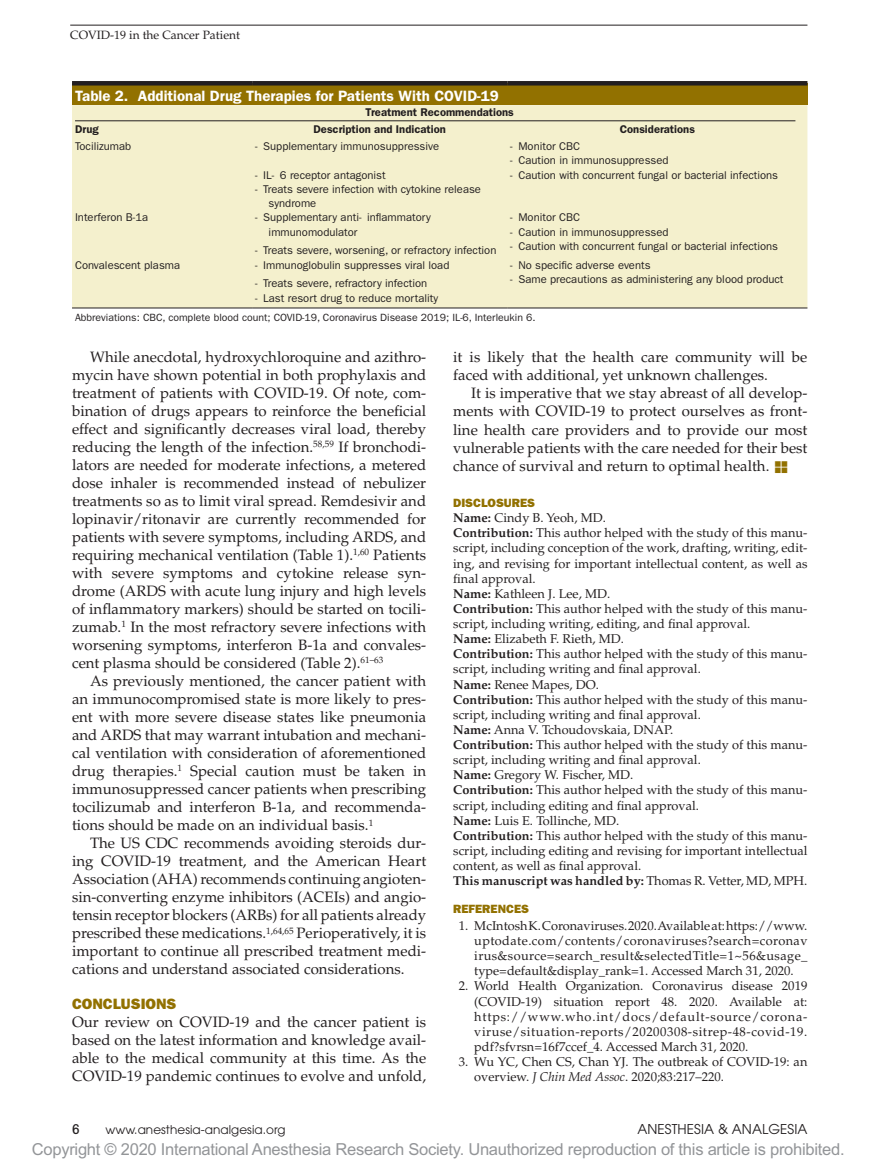
<style>
.page{position:relative;width:878px;height:1175px;background:#fff}
.page>*{position:absolute;margin:0;border:0;box-sizing:border-box;transform-origin:0 0}
.t1{font:16.5px "Arial MT Std";letter-spacing:-.015em;color:#939598}
.t2{font:15px/18px "Palatino LT Std";color:#231f20;text-align:justify}
.t3{font:600 15px "ITC Franklin Gothic Std";color:#fff}
.t4{font:15px "ITC Franklin Gothic Std Hvy";color:#927100}
.t5{font:13.5px "Avant Garde";letter-spacing:.005em;color:#231f20}
.t6{font:500 condensed 13.5px "Avant Garde";color:#231f20}
.t7{font:12.75px/15.1px "Palatino LT Std";color:#231f20}
.t8{font:12px "Avant Garde";letter-spacing:.005em;color:#231f20}
.t9{font:12px "Palatino LT Std";color:#231f20}
.t10{font:12px "ITC Franklin Gothic Std Hvy";color:#927100}
.t11{font:11.25px/14.2px "ITC Franklin Gothic Std";color:#231f20}
.t12{font:600 11.25px "ITC Franklin Gothic Std";color:#231f20}
.t13{font:10.5px "ITC Franklin Gothic Std";color:#231f20}
.s1{font-weight:700}
.s2{font-style:italic}
</style>
<div class="page">
<hr style="left:70px;top:25px;width:737px;height:1px;background:#231f20">
<div style="left:72px;top:83px;width:735px;height:22px;background:#927100"></div>
<div style="left:72px;top:105px;width:735px;height:202px;background:#f4f0cd"></div>
<div style="left:72px;top:81px;width:180px;height:5px;background:#231f20"></div>
<div style="left:252px;top:81px;width:255px;height:5px;background:#231f20"></div>
<div style="left:507px;top:81px;width:300px;height:5px;background:#231f20"></div>
<hr style="left:72px;top:307px;width:180px;height:1px;background:#231f20">
<hr style="left:252px;top:307px;width:255px;height:1px;background:#231f20">
<hr style="left:507px;top:307px;width:300px;height:1px;background:#231f20">
<hr style="left:75px;top:120px;width:720px;height:1px;background:#231f20">
<p class="t9" style="left:70px;top:28px;width:171px">COVID-19 in the Cancer Patient</p>
<p class="t3" style="left:75px;top:87px;width:425px">Table 2. Additional Drug Therapies for Patients With COVID-19</p>
<p class="t12" style="left:365px;top:105px;width:150px">Treatment Recommendations</p>
<p class="t12" style="left:75px;top:123px;width:25px">Drug</p>
<p class="t12" style="left:313px;top:123px;width:134px">Description and Indication</p>
<p class="t12" style="left:619px;top:123px;width:77px">Considerations</p>
<p class="t11" style="left:75px;top:139px;width:58px">Tocilizumab</p>
<p class="t11" style="left:255px;top:139px;width:185px">- Supplementary immunosuppressive</p>
<p class="t11" style="left:510px;top:139px;width:71px">- Monitor CBC</p>
<p class="t11" style="left:510px;top:153px;width:160px">- Caution in immunosuppressed</p>
<p class="t11" style="left:255px;top:168px;width:132px">- IL- 6 receptor antagonist</p>
<p class="t11" style="left:510px;top:168px;width:269px">- Caution with concurrent fungal or bacterial infections</p>
<p class="t11" style="left:269px;top:182px;width:214px;text-indent:-14px">- Treats severe infection with cytokine release syndrome</p>
<p class="t11" style="left:75px;top:210px;width:75px">Interferon B-1a</p>
<p class="t11" style="left:269px;top:210px;width:163px;text-indent:-14px">- Supplementary anti- inflammatory immunomodulator</p>
<p class="t11" style="left:510px;top:210px;width:71px">- Monitor CBC</p>
<p class="t11" style="left:510px;top:225px;width:160px">- Caution in immunosuppressed</p>
<p class="t11" style="left:510px;top:239px;width:269px">- Caution with concurrent fungal or bacterial infections</p>
<p class="t11" style="left:255px;top:243px;width:243px">- Treats severe, worsening, or refractory infection</p>
<p class="t11" style="left:75px;top:258px;width:107px">Convalescent plasma</p>
<p class="t11" style="left:255px;top:258px;width:196px">- Immunoglobulin suppresses viral load</p>
<p class="t11" style="left:510px;top:258px;width:142px">- No specific adverse events</p>
<p class="t11" style="left:510px;top:272px;width:275px">- Same precautions as administering any blood product</p>
<p class="t11" style="left:255px;top:276px;width:174px">- Treats severe, refractory infection</p>
<p class="t11" style="left:255px;top:291px;width:184px">- Last resort drug to reduce mortality</p>
<p class="t13" style="left:75px;top:311px;width:462px">Abbreviations: CBC, complete blood count; COVID-19, Coronavirus Disease 2019; IL-6, Interleukin 6.</p>
<p class="t2" style="left:72px;top:348px;width:356px;text-indent:18px">While anecdotal, hydroxychloroquine and azithro&shy;mycin have shown potential in both prophylaxis and treatment of patients with COVID-19. Of note, com&shy;bination of drugs appears to reinforce the beneficial effect and significantly decreases viral load, thereby reducing the length of the infection.<sup>58,59</sup> If bronchodi&shy;lators are needed for moderate infections, a metered dose inhaler is recommended instead of nebulizer treatments so as to limit viral spread. Remdesivir and lopinavir/ritonavir are currently recommended for patients with severe symptoms, including ARDS, and requiring mechanical ventilation (Table 1).<sup>1,60</sup> Patients with severe symptoms and cytokine release syn&shy;drome (ARDS with acute lung injury and high levels of inflammatory markers) should be started on tocili&shy;zumab.<sup>1</sup> In the most refractory severe infections with worsening symptoms, interferon B-1a and convales&shy;cent plasma should be considered (Table 2).<sup>61–63</sup></p>
<p class="t2" style="left:72px;top:672px;width:356px;text-indent:18px">As previously mentioned, the cancer patient with an immunocompromised state is more likely to pres&shy;ent with more severe disease states like pneumonia and ARDS that may warrant intubation and mechani&shy;cal ventilation with consideration of aforementioned drug therapies.<sup>1</sup> Special caution must be taken in immunosuppressed cancer patients when prescribing tocilizumab and interferon B-1a, and recommenda&shy;tions should be made on an individual basis.<sup>1</sup></p>
<p class="t2" style="left:72px;top:834px;width:356px;text-indent:18px">The US CDC recommends avoiding steroids dur&shy;ing COVID-19 treatment, and the American Heart Association (AHA) recommends continuing angioten&shy;sin-converting enzyme inhibitors (ACEIs) and angio&shy;tensin receptor blockers (ARBs) for all patients already prescribed these medications.<sup>1,64,65</sup> Perioperatively, it is important to continue all prescribed treatment medi&shy;cations and understand associated considerations.</p>
<p class="t4" style="left:72px;top:994px;width:106px">CONCLUSIONS</p>
<p class="t2" style="left:72px;top:1013px;width:356px">Our review on COVID-19 and the cancer patient is based on the latest information and knowledge avail&shy;able to the medical community at this time. As the COVID-19 pandemic continues to evolve and unfold,</p>
<p class="t2" style="left:453px;top:348px;width:356px">it is likely that the health care community will be faced with additional, yet unknown challenges.</p>
<p class="t2" style="left:453px;top:384px;width:356px;text-indent:18px">It is imperative that we stay abreast of all develop&shy;ments with COVID-19 to protect ourselves as front&shy;line health care providers and to provide our most vulnerable patients with the care needed for their best chance of survival and return to optimal health.</p>
<p class="t10" style="left:453px;top:496px;width:83px">DISCLOSURES</p>
<p class="t7" style="left:453px;top:510px;width:356px"><span class="s1">Name:</span> Cindy B. Yeoh, MD.<br><span class="s1">Contribution:</span> This author helped with the study of this manu&shy;script, including conception of the work, drafting, writing, edit&shy;ing, and revising for important intellectual content, as well as final approval.<br><span class="s1">Name:</span> Kathleen J. Lee, MD.<br><span class="s1">Contribution:</span> This author helped with the study of this manu&shy;script, including writing, editing, and final approval.<br><span class="s1">Name:</span> Elizabeth F. Rieth, MD.<br><span class="s1">Contribution:</span> This author helped with the study of this manu&shy;script, including writing and final approval.<br><span class="s1">Name:</span> Renee Mapes, DO.<br><span class="s1">Contribution:</span> This author helped with the study of this manu&shy;script, including writing and final approval.<br><span class="s1">Name:</span> Anna V. Tchoudovskaia, DNAP.<br><span class="s1">Contribution:</span> This author helped with the study of this manu&shy;script, including writing and final approval.<br><span class="s1">Name:</span> Gregory W. Fischer, MD.<br><span class="s1">Contribution:</span> This author helped with the study of this manu&shy;script, including editing and final approval.<br><span class="s1">Name:</span> Luis E. Tollinche, MD.<br><span class="s1">Contribution:</span> This author helped with the study of this manu&shy;script, including editing and revising for important intellectual content, as well as final approval.<br><span class="s1">This manuscript was handled by:</span> Thomas R. Vetter, MD, MPH.</p>
<p class="t10" style="left:453px;top:901px;width:77px">REFERENCES</p>
<p class="t7" style="left:474px;top:918px;width:335px;text-align:justify;text-indent:-16px">1. McIntosh K. Coronaviruses. 2020. Available at: https://www. uptodate.com/contents/coronaviruses?search=coronav irus&amp;source=search_result&amp;selectedTitle=1~56&amp;usage_ type=default&amp;display_rank=1. Accessed March 31, 2020.</p>
<p class="t7" style="left:474px;top:978px;width:335px;text-align:justify;text-indent:-16px">2. World Health Organization. Coronavirus disease 2019 (COVID-19) situation report 48. 2020. Available at: https://www.who.int/docs/default-source/corona&shy;viruse/situation-reports/20200308-sitrep-48-covid-19. pdf?sfvrsn=16f7ccef_4. Accessed March 31, 2020.</p>
<p class="t7" style="left:474px;top:1054px;width:335px;text-indent:-16px">3. Wu YC, Chen CS, Chan YJ. The outbreak of COVID-19: an overview. <span class="s2">J Chin Med Assoc</span>. 2020;83:217–220.</p>
<p class="t6" style="left:72px;top:1121px;width:9px">6</p>
<p class="t8" style="left:105px;top:1123px;width:182px">www.anesthesia-analgesia.org</p>
<p class="t5" style="left:637px;top:1121px;width:164px">ANESTHESIA &amp; ANALGESIA</p>
<p class="t1" style="left:32px;top:1140px;width:814px">Copyright © 2020 International Anesthesia Research Society. Unauthorized reproduction of this article is prohibited.</p>
</div>
